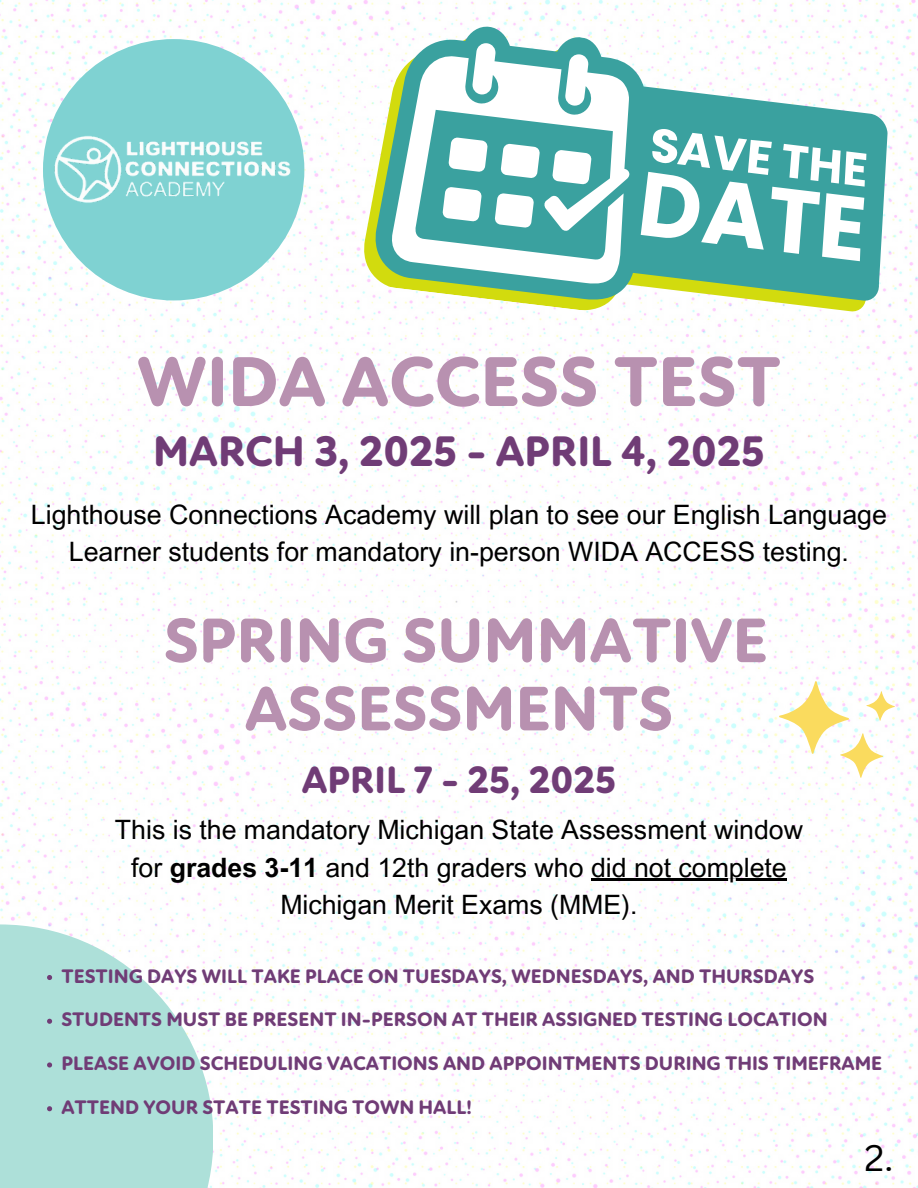
<style>
.page{position:relative;width:918px;height:1188px;background:#fff}
.page>*{position:absolute;margin:0;border:0;box-sizing:border-box;transform-origin:0 0}
.t1{font:800 71.85px "New Atten Round";color:#b891b0}
.t2{font:800 64.05px/68.2px "New Atten Round";color:#b891b0;text-align:center}
.t3{font:800 43.65px "New Atten Round";color:#703c76}
.t4{font:800 38.85px "New Atten Round";color:#703c76}
.t5{font:36px "Canva Sans";color:#000}
.t6{font:26.7px/37.2px "Arial MT Pro";color:#000;text-align:center}
.t7{font:800 19.95px "New Atten Round";color:#703c76}
.s1{font-weight:700}
</style>
<div class="page">
<img style="left:0;top:0;width:918px;height:1188px">
<svg style="left:359px;top:27px;width:534px;height:318px"></svg>
<svg style="left:371px;top:16px;width:535px;height:318px"></svg>
<svg style="left:389px;top:35px;width:256px;height:252px;fill:#3aa19f"></svg>
<svg style="left:448px;top:137px;width:40px;height:35px"></svg>
<svg style="left:500px;top:143px;width:40px;height:36px"></svg>
<svg style="left:552px;top:149px;width:40px;height:36px"></svg>
<svg style="left:442px;top:186px;width:40px;height:36px"></svg>
<svg style="left:494px;top:193px;width:40px;height:35px"></svg>
<svg style="left:641px;top:128px;width:232px;height:133px"></svg>
<svg style="left:0;top:924px;width:213px;height:264px;fill:#ade0d9"></svg>
<svg style="left:779px;top:681px;width:116px;height:97px"></svg>
<div style="left:43px;top:39px;width:261px;height:261px;background:#7fd2d2;border-radius:50%"></div>
<img style="left:45px;top:128px;width:257px;height:83px">
<hr style="left:591px;top:879px;width:196px;height:2px;background:#000">
<svg style="left:47px;top:975px;width:5px;height:5px"></svg>
<svg style="left:47px;top:1019px;width:5px;height:5px"></svg>
<svg style="left:47px;top:1062px;width:5px;height:6px"></svg>
<svg style="left:47px;top:1106px;width:5px;height:5px"></svg>
<p class="t1" style="left:137px;top:352px;width:645px">WIDA ACCESS TEST</p>
<h3 class="t3" style="left:153px;top:434px;width:613px">MARCH 3, 2025 - APRIL 4, 2025</h3>
<p class="t6" style="left:31px;top:499px;width:857px">Lighthouse Connections Academy will plan to see our English Language<br>Learner students for mandatory in-person WIDA ACCESS testing.</p>
<h6 class="t2" style="left:164px;top:612px;width:606px">SPRING SUMMATIVE<br>ASSESSMENTS</h6>
<h2 class="t4" style="left:302px;top:764px;width:316px">APRIL 7 - 25, 2025</h2>
<p class="t6" style="left:115px;top:815px;width:690px">This is the mandatory Michigan State Assessment window for <span class="s1">grades 3-11</span> and 12th graders who did not complete</p>
<h4 class="t6" style="left:280px;top:889px;width:359px">Michigan Merit Exams (MME).</h4>
<h6 class="t7" style="left:61px;top:968px;width:754px">TESTING DAYS WILL TAKE PLACE ON TUESDAYS, WEDNESDAYS, AND THURSDAYS</h6>
<p class="t7" style="left:61px;top:1011px;width:768px">STUDENTS MUST BE PRESENT IN-PERSON AT THEIR ASSIGNED TESTING LOCATION</p>
<p class="t7" style="left:61px;top:1055px;width:822px">PLEASE AVOID SCHEDULING VACATIONS AND APPOINTMENTS DURING THIS TIMEFRAME</p>
<p class="t7" style="left:61px;top:1099px;width:412px">ATTEND YOUR STATE TESTING TOWN HALL!</p>
<h1 class="t5" style="left:864px;top:1133px;width:31px">2.</h1>
</div>
